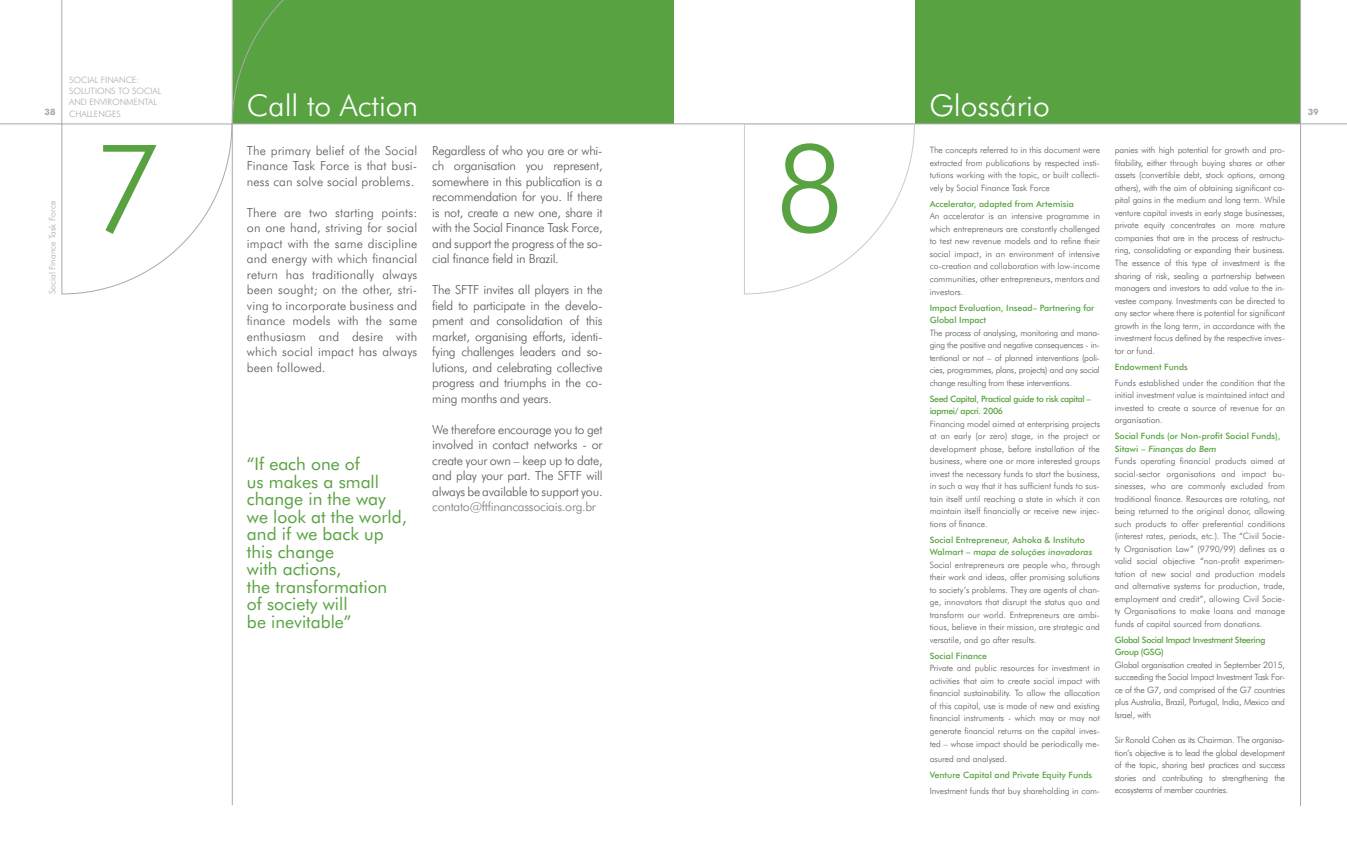
<style>
.page{position:relative;width:1347px;height:851px;background:#fff}
.page>*{position:absolute;margin:0;border:0;box-sizing:border-box;transform-origin:0 0}
.t1{font:300 121.75px "Futura BT";color:#59a242}
.t2{font:300 30px "Futura BT";color:#fff}
.t3{font:17.5px/17.5px "Futura BT";color:#59a242}
.t4{font:300 12.5px/15.5px "Futura BT";letter-spacing:-.02em;color:#58595b;text-align:justify}
.t5{font:300 12.5px "Futura BT";letter-spacing:-.02em;color:#797a7d}
.t6{font:300 8.75px/12.5px "Futura BT";letter-spacing:-.005em;color:#58595b;text-align:justify}
.t7{font:500 8.75px/12.4px "Futura BT";color:#59a242}
.t8{font:500 8.75px/12.5px "Futura BT";letter-spacing:-.04em;color:#59a242}
.t9{font:300 8.75px/11.2px "Futura BT";color:#a7a9ac}
.t10{font:700 8.75px "Futura BT";color:#a7a9ac}
</style>
<div class="page">
<div style="left:232px;top:0;width:441px;height:124px;background:#59a242"></div>
<div style="left:915px;top:0;width:384px;height:124px;background:#59a242"></div>
<hr style="left:232px;top:124px;width:1px;height:681px;background:#a7a9ac">
<hr style="left:232px;top:123px;width:1114px;height:1px;background:#a7a9ac">
<svg style="left:0;top:0;width:410px;height:294px"></svg>
<hr style="left:1300px;top:0;width:1px;height:806px;background:#a7a9ac">
<svg style="left:744px;top:123px;width:171px;height:171px"></svg>
<p class="t9" style="left:69px;top:74px;width:94px">Social Finance: solutions to social and environmental challenges</p>
<h2 class="t2" style="left:247px;top:87px;width:173px">Call to Action</h2>
<h2 class="t2" style="left:929px;top:87px;width:122px">Glossário</h2>
<p class="t10" style="left:45px;top:107px;width:12px">38</p>
<p class="t10" style="left:1307px;top:107px;width:12px">39</p>
<p class="t9" style="left:47px;top:294px;width:95px;rotate:-90deg">Social Finance Task Force</p>
<h1 class="t1" style="left:92px;top:114px;width:72px">7</h1>
<h3 class="t4" style="left:247px;top:142px;width:172px">The primary belief of the Social Finance Task Force is that busi&shy;ness can solve social problems.</h3>
<p class="t4" style="left:247px;top:204px;width:172px">There are two starting points: on one hand, striving for social impact with the same discipline and energy with which financial return has traditionally always been sought; on the other, stri&shy;ving to incorporate business and finance models with the same enthusiasm and desire with which social impact has always been followed.</p>
<h3 class="t3" style="left:247px;top:455px;width:161px">“If each one of<br>us makes a small change in the way we look at the world, and if we back up this change<br>with actions,<br>the transformation<br>of society will<br>be inevitable”</h3>
<p class="t4" style="left:432px;top:142px;width:172px">Regardless of who you are or whi&shy;ch organisation you represent, somewhere in this publication is a recommendation for you. If there is not, create a new one, share it with the Social Finance Task Force, and support the progress of the so&shy;cial finance field in Brazil.</p>
<p class="t4" style="left:432px;top:282px;width:172px">The SFTF invites all players in the field to participate in the develo&shy;pment and consolidation of this market, organising efforts, identi&shy;fying challenges leaders and so&shy;lutions, and celebrating collective progress and triumphs in the co&shy;ming months and years.</p>
<h3 class="t4" style="left:432px;top:421px;width:172px">We therefore encourage you to get involved in contact networks - or create your own – keep up to date, and play your part. The SFTF will always be available to support you.</h3>
<h3 class="t5" style="left:432px;top:499px;width:165px">contato@ftfinancassociais.org.br</h3>
<h1 class="t1" style="left:774px;top:114px;width:72px">8</h1>
<p class="t6" style="left:929px;top:144px;width:172px">The concepts referred to in this document were extracted from publications by respected insti&shy;tutions working with the topic, or built collecti&shy;vely by Social Finance Task Force</p>
<p class="t7" style="left:929px;top:197px;width:146px">Accelerator, adapted from Artemisia</p>
<p class="t6" style="left:929px;top:210px;width:172px">An accelerator is an intensive programme in which entrepreneurs are constantly challenged to test new revenue models and to refine their social impact, in an environment of intensive co-creation and collaboration with low-income communities, other entrepreneurs, mentors and investors.</p>
<p class="t7" style="left:929px;top:301px;width:166px">I mpact Evaluation, I nsead– Partnering for<br>Global I mpact</p>
<p class="t6" style="left:929px;top:326px;width:172px">The process of analysing, monitoring and mana&shy;ging the positive and negative consequences - in&shy;tentional or not – of planned interventions (poli&shy;cies, programmes, plans, projects) and any social change resulting from these interventions.</p>
<p class="t8" style="left:929px;top:392px;width:163px">Seed Capital, Practical guide to risk capital – iapmei/ apcri. 2006</p>
<p class="t6" style="left:929px;top:417px;width:172px">Financing model aimed at enterprising projects at an early (or zero) stage, in the project or development phase, before installation of the business, where one or more interested groups invest the necessary funds to start the business, in such a way that it has sufficient funds to sus&shy;tain itself until reaching a state in which it can maintain itself financially or receive new injec&shy;tions of finance.</p>
<p class="t7" style="left:929px;top:533px;width:165px">Social Entrepreneur, Ashoka &amp; I nstituto<br>Walmart – mapa de soluções inovadoras</p>
<p class="t6" style="left:929px;top:558px;width:172px">Social entrepreneurs are people who, through their work and ideas, offer promising solutions to society’s problems. They are agents of chan&shy;ge, innovators that disrupt the status quo and transform our world. Entrepreneurs are ambi&shy;tious, believe in their mission, are strategic and versatile, and go after results.</p>
<p class="t7" style="left:929px;top:649px;width:59px">Social Finance</p>
<p class="t6" style="left:929px;top:662px;width:172px">Private and public resources for investment in activities that aim to create social impact with financial sustainability. To allow the allocation of this capital, use is made of new and existing financial instruments - which may or may not generate financial returns on the capital inves&shy;ted – whose impact should be periodically me-</p>
<p class="t6" style="left:929px;top:752px;width:79px">asured and analysed.</p>
<p class="t7" style="left:929px;top:768px;width:164px">Venture Capital and Private Equity Funds</p>
<p class="t6" style="left:929px;top:784px;width:172px">Investment funds that buy shareholding in com-</p>
<p class="t6" style="left:1114px;top:144px;width:172px">panies with high potential for growth and pro&shy;fitability, either through buying shares or other assets (convertible debt, stock options, among others), with the aim of obtaining significant ca&shy;pital gains in the medium and long term. While venture capital invests in early stage businesses, private equity concentrates on more mature companies that are in the process of restructu&shy;ring, consolidating or expanding their business.<br>The essence of this type of investment is the sharing of risk, sealing a partnership between managers and investors to add value to the in&shy;vestee company. Investments can be directed to any sector where there is potential for significant growth in the long term, in accordance with the investment focus defined by the respective inves&shy;tor or fund.</p>
<p class="t7" style="left:1114px;top:360px;width:75px">Endowment Funds</p>
<p class="t6" style="left:1114px;top:376px;width:172px">Funds established under the condition that the initial investment value is maintained intact and invested to create a source of revenue for an organisation.</p>
<p class="t7" style="left:1114px;top:430px;width:167px">Social Funds (or Non-profit Social Funds),<br>S itawi – Finanças do Bem</p>
<p class="t6" style="left:1114px;top:454px;width:172px">Funds operating financial products aimed at social-sector organisations and impact bu&shy;sinesses, who are commonly excluded from traditional finance. Resources are rotating, not being returned to the original donor, allowing such products to offer preferential conditions (interest rates, periods, etc.). The “Civil Socie&shy;ty Organisation Law” (9790/99) defines as a valid social objective “non-profit experimen&shy;tation of new social and production models and alternative systems for production, trade, employment and credit”, allowing Civil Socie&shy;ty Organisations to make loans and manage funds of capital sourced from donations.</p>
<p class="t8" style="left:1114px;top:633px;width:152px">Global Social I mpact I nvestment Steering<br>Group (GSG</p>
<p class="t7" style="left:1161px;top:646px;width:4px">)</p>
<p class="t6" style="left:1114px;top:658px;width:172px">Global organisation created in September 2015, succeeding the Social Impact Investment Task For&shy;ce of the G7, and comprised of the G7 countries plus Australia, Brazil, Portugal, India, Mexico and Israel, with</p>
<p class="t6" style="left:1114px;top:733px;width:172px">Sir Ronald Cohen as its Chairman. The organisa&shy;tion’s objective is to lead the global development of the topic, sharing best practices and success stories and contributing to strengthening the ecosystems of member countries.</p>
</div>
